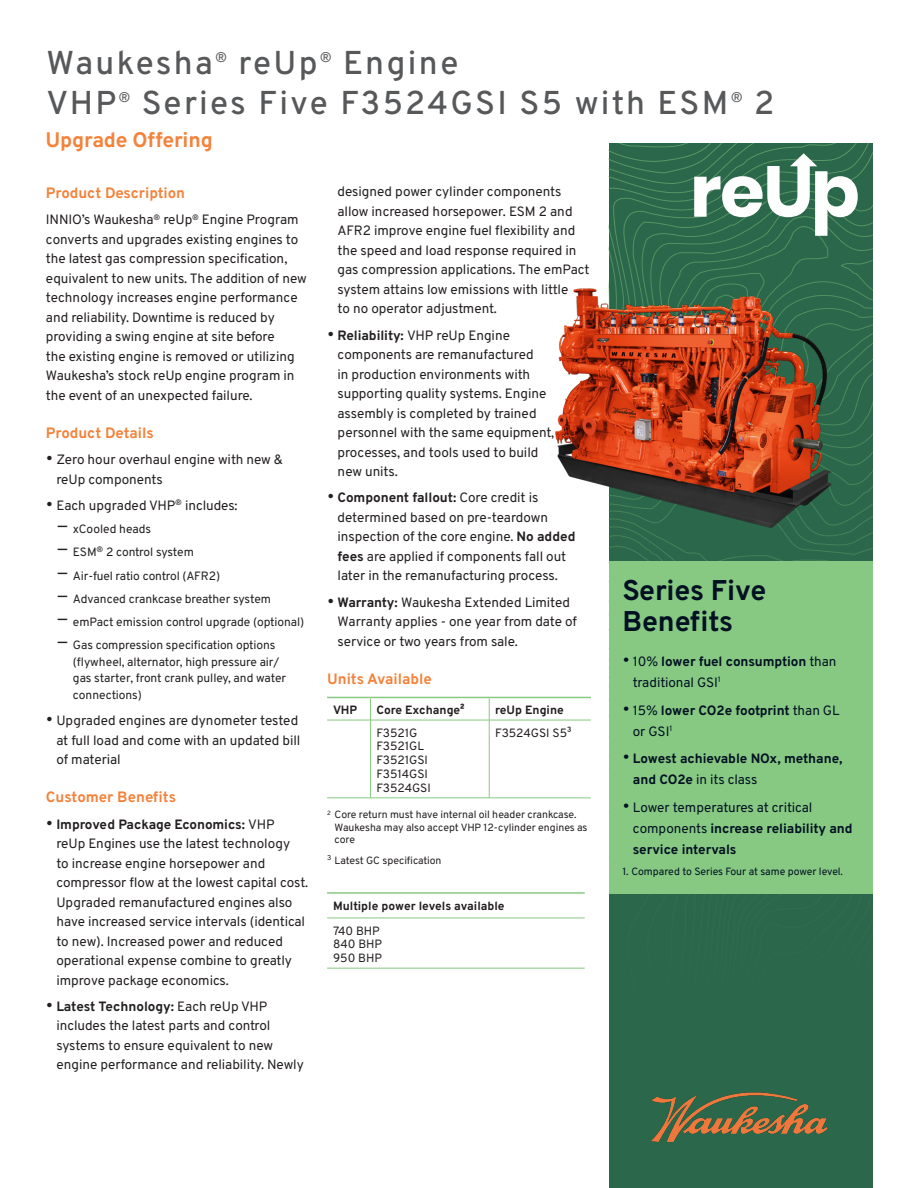
<style>
.page{position:relative;width:918px;height:1188px;background:#fff}
.page>*{position:absolute;margin:0;border:0;box-sizing:border-box;transform-origin:0 0}
.Product_Title{font:500 33px "Overpass";letter-spacing:.07em;color:#57585a}
.body{font:700 28.5px/31.2px "Overpass";letter-spacing:-.005em;color:#001022}
.main_subhead{font:700 21px "Overpass";letter-spacing:-.01em;color:#f4823b}
.head1{font:700 15px "Overpass";color:#f4823b}
.Product_Title-2{font:13.95px "Overpass";color:#57585a}
.body-2{font:13.5px/19.5px "Overpass";letter-spacing:-.005em;color:#231f20}
.t1{font:700 13.5px/21px "Overpass";letter-spacing:-.005em;color:#001022}
.t2{font:13.5px/21px "Overpass";letter-spacing:-.005em;color:#001022}
.Body{font:12px/13.8px "Overpass";letter-spacing:-.005em;color:#231f20}
.Body-2{font:700 12px "Overpass";color:#231f20}
.body-3{font:10.5px/12.6px "Overpass";letter-spacing:-.005em;color:#231f20}
.notes{font:10.5px "Overpass";letter-spacing:-.005em;color:#001022}
.s1{font-family:"Poppins";font-size:18px}
.s2{font-weight:700}
.s3{font-size:18px}
.s4{font-weight:400;font-size:18px}
.s5{font-weight:400}
</style>
<div class="page">
<div style="left:609px;top:143px;width:264px;height:1045px;background:#2b674a"></div>
<img style="left:651px;top:1092px;width:177px;height:50px">
<hr style="left:370px;top:720px;width:1px;height:78px;background:#87c982">
<hr style="left:489px;top:720px;width:1px;height:78px;background:#87c982">
<hr style="left:327px;top:798px;width:43px;height:1px;background:#87c982">
<hr style="left:370px;top:798px;width:119px;height:1px;background:#87c982">
<hr style="left:489px;top:798px;width:102px;height:1px;background:#87c982">
<svg style="left:370px;top:698px;width:1px;height:22px"></svg>
<svg style="left:489px;top:698px;width:1px;height:22px"></svg>
<hr style="left:327px;top:720px;width:43px;height:1px;background:#87c982">
<hr style="left:370px;top:720px;width:119px;height:1px;background:#87c982">
<hr style="left:489px;top:720px;width:102px;height:1px;background:#87c982">
<hr style="left:327px;top:697px;width:43px;height:1px;background:#87c982">
<hr style="left:370px;top:697px;width:119px;height:1px;background:#87c982">
<hr style="left:489px;top:697px;width:102px;height:1px;background:#87c982">
<hr style="left:327px;top:968px;width:258px;height:1px;background:#87c982">
<hr style="left:327px;top:918px;width:258px;height:1px;background:#87c982">
<hr style="left:327px;top:892px;width:258px;height:2px;background:#87c982">
<svg style="left:609px;top:143px;width:264px;height:337px"></svg>
<svg style="left:676px;top:143px;width:197px;height:215px"></svg>
<img style="left:551px;top:274px;width:287px;height:263px">
<div style="left:609px;top:562px;width:264px;height:332px;background:#87c982"></div>
<p class="Product_Title" style="left:46px;top:37px;width:168px">Waukesha</p>
<p class="Product_Title-2" style="left:215px;top:46px;width:14px">®</p>
<p class="Product_Title" style="left:239px;top:37px;width:80px">reUp</p>
<p class="Product_Title-2" style="left:320px;top:46px;width:14px">®</p>
<p class="Product_Title" style="left:343px;top:37px;width:117px">Engine</p>
<p class="Product_Title" style="left:46px;top:76px;width:71px">VHP</p>
<p class="Product_Title-2" style="left:119px;top:86px;width:14px">®</p>
<p class="Product_Title" style="left:142px;top:76px;width:588px">Series Five F3524GSI S5 with ESM</p>
<p class="Product_Title-2" style="left:731px;top:86px;width:14px">®</p>
<p class="Product_Title" style="left:754px;top:76px;width:22px">2</p>
<p class="main_subhead" style="left:45px;top:123px;width:169px">Upgrade Offering</p>
<p class="head1" style="left:46px;top:181px;width:141px">Product Description</p>
<p class="body-2" style="left:46px;top:209px;width:262px">INNIO’s Waukesha<sup>®</sup> reUp<sup>®</sup> Engine Program converts and upgrades existing engines to the latest gas compression specification, equivalent to new units. The addition of new technology increases engine performance and reliability. Downtime is reduced by providing a swing engine at site before<br>the existing engine is removed or utilizing Waukesha’s stock reUp engine program in the event of an unexpected failure.</p>
<p class="head1" style="left:46px;top:421px;width:109px">Product Details</p>
<p class="body-2" style="left:56px;top:449px;width:228px;text-indent:-10px"><span class="s1">•</span> Zero hour overhaul engine with new &amp; reUp components</p>
<p class="body-2" style="left:46px;top:495px;width:193px"><span class="s1">•</span> Each upgraded VHP<sup>®</sup> includes:</p>
<p class="Body" style="left:56px;top:522px;width:96px"><span class="s1">–</span> xCooled heads</p>
<p class="Body" style="left:56px;top:545px;width:139px"><span class="s1">–</span> ESM<sup>®</sup> 2 control system</p>
<p class="Body" style="left:56px;top:568px;width:165px"><span class="s1">–</span> Air-fuel ratio control (AFR2)</p>
<p class="Body" style="left:56px;top:591px;width:216px"><span class="s1">–</span> Advanced crankcase breather system</p>
<p class="Body" style="left:56px;top:615px;width:249px"><span class="s1">–</span> emPact emission control upgrade (optional)</p>
<p class="Body" style="left:73px;top:636px;width:215px;line-height:16.5px;text-indent:-16px"><span class="s1">–</span> Gas compression specification options (flywheel, alternator, high pressure air/ gas starter, front crank pulley, and water connections)</p>
<p class="body-2" style="left:56px;top:710px;width:246px;text-indent:-10px"><span class="s1">•</span> Upgraded engines are dynometer tested at full load and come with an updated bill of material</p>
<p class="head1" style="left:46px;top:785px;width:132px">Customer Benefits</p>
<p class="body-2" style="left:56px;top:814px;width:253px;text-indent:-10px"><span class="s1">•</span> <span class="s2">Improved Package Economics:</span> VHP<br>reUp Engines use the latest technology<br>to increase engine horsepower and compressor flow at the lowest capital cost.<br>Upgraded remanufactured engines also have increased service intervals (identical to new). Increased power and reduced operational expense combine to greatly improve package economics.</p>
<p class="body-2" style="left:56px;top:996px;width:249px;text-indent:-10px"><span class="s1">•</span> <span class="s2">Latest Technology:</span> Each reUp VHP includes the latest parts and control systems to ensure equivalent to new engine performance and reliability. Newly</p>
<p class="body-2" style="left:338px;top:182px;width:254px">designed power cylinder components allow increased horsepower. ESM 2 and AFR2 improve engine fuel flexibility and the speed and load response required in gas compression applications. The emPact system attains low emissions with little<br>to no operator adjustment.</p>
<p class="body-2" style="left:338px;top:325px;width:218px;text-indent:-10px"><span class="s1">•</span> <span class="s2">Reliability:</span> VHP reUp Engine components are remanufactured<br>in production environments with supporting quality systems. Engine assembly is completed by trained personnel with the same equipment, processes, and tools used to build new units.</p>
<p class="body-2" style="left:338px;top:488px;width:239px;text-indent:-10px"><span class="s1">•</span> <span class="s2">Component fallout:</span> Core credit is determined based on pre-teardown inspection of the core engine. <span class="s2">No added fees</span> are applied if components fall out later in the remanufacturing process.</p>
<p class="body-2" style="left:338px;top:592px;width:241px;text-indent:-10px"><span class="s1">•</span> <span class="s2">Warranty:</span> Waukesha Extended Limited<br>Warranty applies - one year from date of service or two years from sale.</p>
<p class="head1" style="left:327px;top:667px;width:106px">Units Available</p>
<p class="Body-2" style="left:333px;top:700px;width:26px">VHP</p>
<p class="Body-2" style="left:376px;top:700px;width:90px">Core Exchange²</p>
<p class="Body-2" style="left:495px;top:700px;width:70px">reUp Engine</p>
<p class="Body" style="left:376px;top:725px;width:56px">F3521G<br>F3521GL<br>F3521GSI<br>F3514GSI<br>F3524GSI</p>
<p class="Body" style="left:495px;top:725px;width:78px">F3524GSI S5³</p>
<p class="body-3" style="left:335px;top:808px;width:254px;text-indent:-8px"><sup>2</sup> Core return must have internal oil header crankcase.<br>Waukesha may also accept VHP 12-cylinder engines as core</p>
<p class="body-3" style="left:327px;top:854px;width:116px"><sup>3</sup> Latest GC specification</p>
<p class="Body-2" style="left:333px;top:896px;width:173px">Multiple power levels available</p>
<p class="Body" style="left:333px;top:923px;width:51px">740 BHP<br>840 BHP<br>950 BHP</p>
<p class="body" style="left:622px;top:574px;width:145px">Series Five<br>Benefits</p>
<p class="t2" style="left:633px;top:650px;width:205px;text-indent:-10px"><span class="s3">•</span> 10% <span class="s2">lower fuel consumption</span> than traditional GSI<sup>1</sup></p>
<p class="t1" style="left:633px;top:699px;width:208px;text-indent:-10px"><span class="s4">•</span> <span class="s5">15%</span> lower CO2e footprint <span class="s5">than GL or GSI</span><sup>1</sup></p>
<p class="t1" style="left:633px;top:748px;width:211px;text-indent:-10px"><span class="s4">•</span> Lowest achievable NOx, methane, and CO2e <span class="s5">in its class</span></p>
<p class="t1" style="left:633px;top:797px;width:221px;text-indent:-10px"><span class="s4">•</span> <span class="s5">Lower temperatures at critical components</span> increase reliability and service intervals</p>
<p class="notes" style="left:622px;top:863px;width:222px">1. Compared to Series Four at same power level.</p>
</div>
